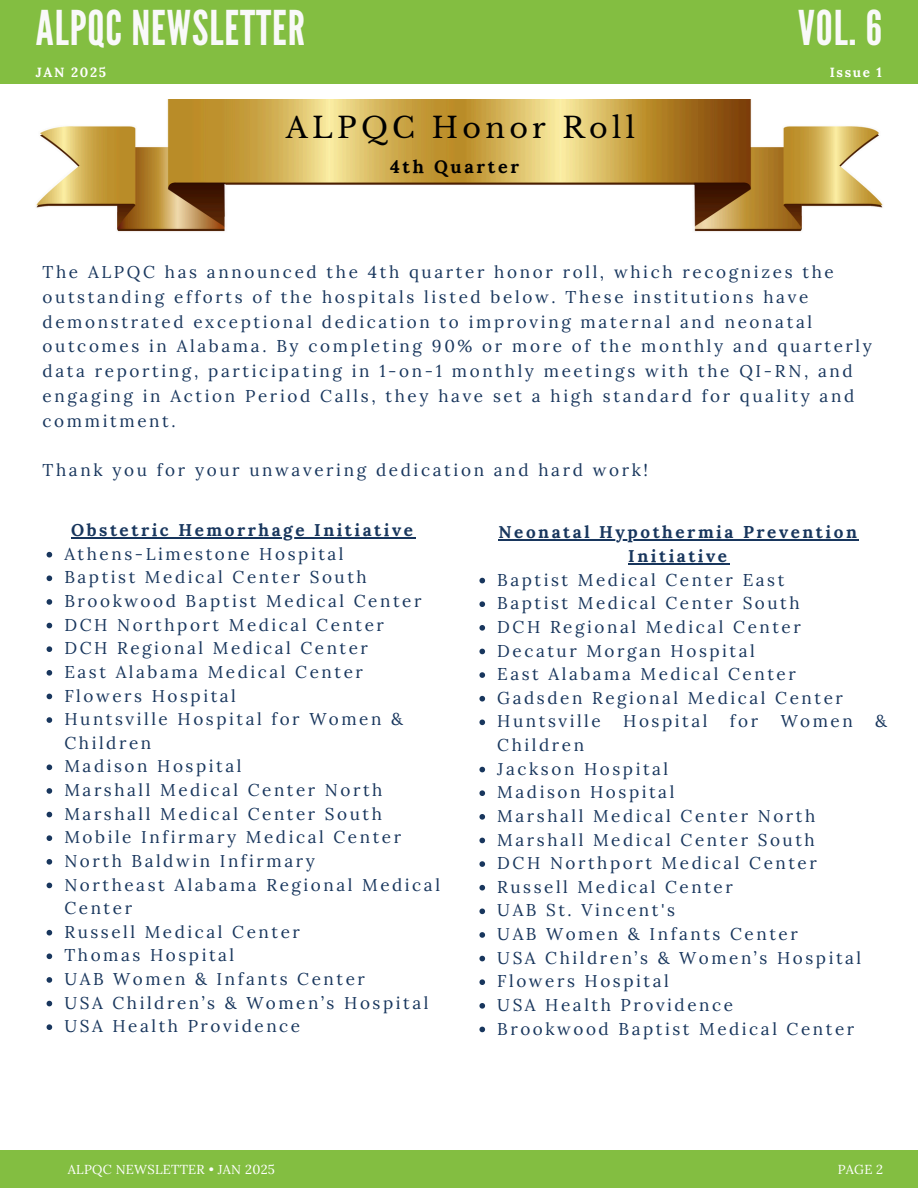
<style>
.page{position:relative;width:918px;height:1188px;background:#fff}
.page>*{position:absolute;margin:0;border:0;box-sizing:border-box;transform-origin:0 0}
.t1{font:47.85px "League Gothic";letter-spacing:.02em;color:#f9f9f9}
.t2{font:28.5px "Libre Baskerville";letter-spacing:.15em;color:#000}
.t3{font:700 18px "Lora";letter-spacing:.15em;color:#000}
.t4{font:700 18px "Lora";color:#fff}
.t5{font:17.1px/24.8px "Lora";letter-spacing:.15em;color:#18365d}
.t6{font:700 17.1px/23.7px "Lora";letter-spacing:.15em;color:#18365d;text-align:center}
.t7{font:700 13.35px "Lora";letter-spacing:.12em;color:#fff}
.t8{font:13.05px "Lora";letter-spacing:.02em;color:#fff}
.t9{font:12.9px "Lora";color:#fff}
</style>
<div class="page">
<div style="left:0;top:1150px;width:918px;height:38px;background:#83be41"></div>
<img style="left:36px;top:99px;width:847px;height:133px">
<hr style="left:71px;top:537px;width:345px;height:1px;background:#18365d">
<svg style="left:47px;top:552px;width:5px;height:6px"></svg>
<svg style="left:47px;top:576px;width:5px;height:5px"></svg>
<svg style="left:47px;top:599px;width:5px;height:6px"></svg>
<svg style="left:47px;top:623px;width:5px;height:5px"></svg>
<svg style="left:47px;top:646px;width:5px;height:6px"></svg>
<svg style="left:47px;top:670px;width:5px;height:6px"></svg>
<svg style="left:47px;top:694px;width:5px;height:5px"></svg>
<svg style="left:47px;top:717px;width:5px;height:6px"></svg>
<svg style="left:47px;top:765px;width:5px;height:5px"></svg>
<svg style="left:47px;top:788px;width:5px;height:6px"></svg>
<svg style="left:47px;top:812px;width:5px;height:5px"></svg>
<svg style="left:47px;top:835px;width:5px;height:6px"></svg>
<svg style="left:47px;top:859px;width:5px;height:6px"></svg>
<svg style="left:47px;top:883px;width:5px;height:5px"></svg>
<svg style="left:47px;top:930px;width:5px;height:6px"></svg>
<svg style="left:47px;top:954px;width:5px;height:5px"></svg>
<svg style="left:47px;top:977px;width:5px;height:6px"></svg>
<svg style="left:47px;top:1001px;width:5px;height:5px"></svg>
<svg style="left:47px;top:1024px;width:5px;height:6px"></svg>
<hr style="left:498px;top:540px;width:361px;height:1px;background:#18365d">
<hr style="left:628px;top:563px;width:102px;height:1px;background:#18365d">
<svg style="left:479px;top:578px;width:6px;height:5px"></svg>
<svg style="left:479px;top:601px;width:6px;height:6px"></svg>
<svg style="left:479px;top:625px;width:6px;height:6px"></svg>
<svg style="left:479px;top:649px;width:6px;height:5px"></svg>
<svg style="left:479px;top:672px;width:6px;height:6px"></svg>
<svg style="left:479px;top:696px;width:6px;height:6px"></svg>
<svg style="left:479px;top:720px;width:6px;height:5px"></svg>
<svg style="left:479px;top:767px;width:6px;height:5px"></svg>
<svg style="left:479px;top:790px;width:6px;height:6px"></svg>
<svg style="left:479px;top:814px;width:6px;height:6px"></svg>
<svg style="left:479px;top:838px;width:6px;height:5px"></svg>
<svg style="left:479px;top:861px;width:6px;height:6px"></svg>
<svg style="left:479px;top:885px;width:6px;height:6px"></svg>
<svg style="left:479px;top:909px;width:6px;height:5px"></svg>
<svg style="left:479px;top:932px;width:6px;height:6px"></svg>
<svg style="left:479px;top:956px;width:6px;height:5px"></svg>
<svg style="left:479px;top:979px;width:6px;height:6px"></svg>
<svg style="left:479px;top:1003px;width:6px;height:6px"></svg>
<svg style="left:479px;top:1027px;width:6px;height:5px"></svg>
<div style="left:0;top:0;width:918px;height:83px;background:#83be41"></div>
<p class="t1" style="left:36px;top:0;width:271px">ALPQC NEWSLETTER</p>
<p class="t7" style="left:36px;top:63px;width:72px">JAN 2025</p>
<h5 class="t4" style="left:66px;top:23px;width:11px">2</h5>
<h1 class="t2" style="left:286px;top:110px;width:351px">ALPQC Honor Roll</h1>
<p class="t3" style="left:390px;top:154px;width:131px">4th Quarter</p>
<p class="t1" style="left:798px;top:0;width:85px">VOL. 6</p>
<p class="t7" style="left:830px;top:63px;width:54px">Issue 1</p>
<p class="t5" style="left:43px;top:260px;width:831px">The ALPQC has announced the 4th quarter honor roll, which recognizes the outstanding efforts of the hospitals listed below. These institutions have demonstrated exceptional dedication to improving maternal and neonatal outcomes in Alabama. By completing 90% or more of the monthly and quarterly data reporting, participating in 1-on-1 monthly meetings with the QI-RN, and engaging in Action Period Calls, they have set a high standard for quality and commitment.</p>
<p class="t5" style="left:43px;top:458px;width:607px">Thank you for your unwavering dedication and hard work!</p>
<h2 class="t6" style="left:71px;top:518px;width:343px">Obstetric Hemorrhage Initiative</h2>
<h3 class="t5" style="left:64px;top:541px;width:281px">Athens-Limestone Hospital</h3>
<h4 class="t5" style="left:64px;top:565px;width:304px">Baptist Medical Center South</h4>
<h4 class="t5" style="left:64px;top:588px;width:359px">Brookwood Baptist Medical Center</h4>
<h3 class="t5" style="left:64px;top:612px;width:321px">DCH Northport Medical Center</h3>
<p class="t5" style="left:64px;top:636px;width:305px">DCH Regional Medical Center</p>
<p class="t5" style="left:64px;top:659px;width:300px">East Alabama Medical Center</p>
<p class="t5" style="left:64px;top:683px;width:173px">Flowers Hospital</p>
<p class="t5" style="left:64px;top:707px;width:340px;line-height:23.7px">Huntsville Hospital for Women &amp;<br>Children</p>
<p class="t5" style="left:64px;top:754px;width:179px">Madison Hospital</p>
<p class="t5" style="left:64px;top:777px;width:320px">Marshall Medical Center North</p>
<p class="t5" style="left:64px;top:801px;width:319px">Marshall Medical Center South</p>
<p class="t5" style="left:64px;top:825px;width:338px">Mobile Infirmary Medical Center</p>
<p class="t5" style="left:64px;top:848px;width:252px">North Baldwin Infirmary</p>
<p class="t5" style="left:64px;top:872px;width:377px;line-height:23.7px">Northeast Alabama Regional Medical<br>Center</p>
<p class="t5" style="left:64px;top:919px;width:237px">Russell Medical Center</p>
<p class="t5" style="left:64px;top:943px;width:171px">Thomas Hospital</p>
<p class="t5" style="left:64px;top:966px;width:302px">UAB Women &amp; Infants Center</p>
<p class="t5" style="left:64px;top:990px;width:366px">USA Children’s &amp; Women’s Hospital</p>
<p class="t5" style="left:64px;top:1014px;width:237px">USA Health Providence</p>
<p class="t6" style="left:498px;top:520px;width:360px">Neonatal Hypothermia Prevention<br>Initiative</p>
<p class="t5" style="left:497px;top:567px;width:289px">Baptist Medical Center East</p>
<p class="t5" style="left:497px;top:591px;width:304px">Baptist Medical Center South</p>
<p class="t5" style="left:497px;top:614px;width:305px">DCH Regional Medical Center</p>
<h3 class="t5" style="left:497px;top:638px;width:259px">Decatur Morgan Hospital</h3>
<p class="t5" style="left:497px;top:662px;width:300px">East Alabama Medical Center</p>
<p class="t5" style="left:497px;top:685px;width:347px">Gadsden Regional Medical Center</p>
<p class="t5" style="left:497px;top:709px;width:105px">Huntsville</p>
<p class="t5" style="left:623px;top:709px;width:86px">Hospital</p>
<p class="t5" style="left:730px;top:709px;width:30px">for</p>
<p class="t5" style="left:781px;top:709px;width:74px">Women</p>
<p class="t5" style="left:875px;top:709px;width:13px">&amp;</p>
<p class="t5" style="left:497px;top:732px;width:88px">Children</p>
<p class="t5" style="left:497px;top:756px;width:173px">Jackson Hospital</p>
<p class="t5" style="left:497px;top:780px;width:179px">Madison Hospital</p>
<p class="t5" style="left:497px;top:803px;width:320px">Marshall Medical Center North</p>
<p class="t5" style="left:497px;top:827px;width:319px">Marshall Medical Center South</p>
<p class="t5" style="left:497px;top:851px;width:321px">DCH Northport Medical Center</p>
<p class="t5" style="left:497px;top:874px;width:237px">Russell Medical Center</p>
<p class="t5" style="left:497px;top:898px;width:179px">UAB St. Vincent's</p>
<p class="t5" style="left:497px;top:921px;width:302px">UAB Women &amp; Infants Center</p>
<p class="t5" style="left:497px;top:945px;width:366px">USA Children’s &amp; Women’s Hospital</p>
<p class="t5" style="left:497px;top:969px;width:173px">Flowers Hospital</p>
<p class="t5" style="left:497px;top:992px;width:237px">USA Health Providence</p>
<p class="t5" style="left:497px;top:1016px;width:359px">Brookwood Baptist Medical Center</p>
<p class="t8" style="left:68px;top:1161px;width:209px">ALPQC NEWSLETTER • JAN 2025</p>
<h1 class="t9" style="left:838px;top:1161px;width:47px">PAGE 2</h1>
</div>
